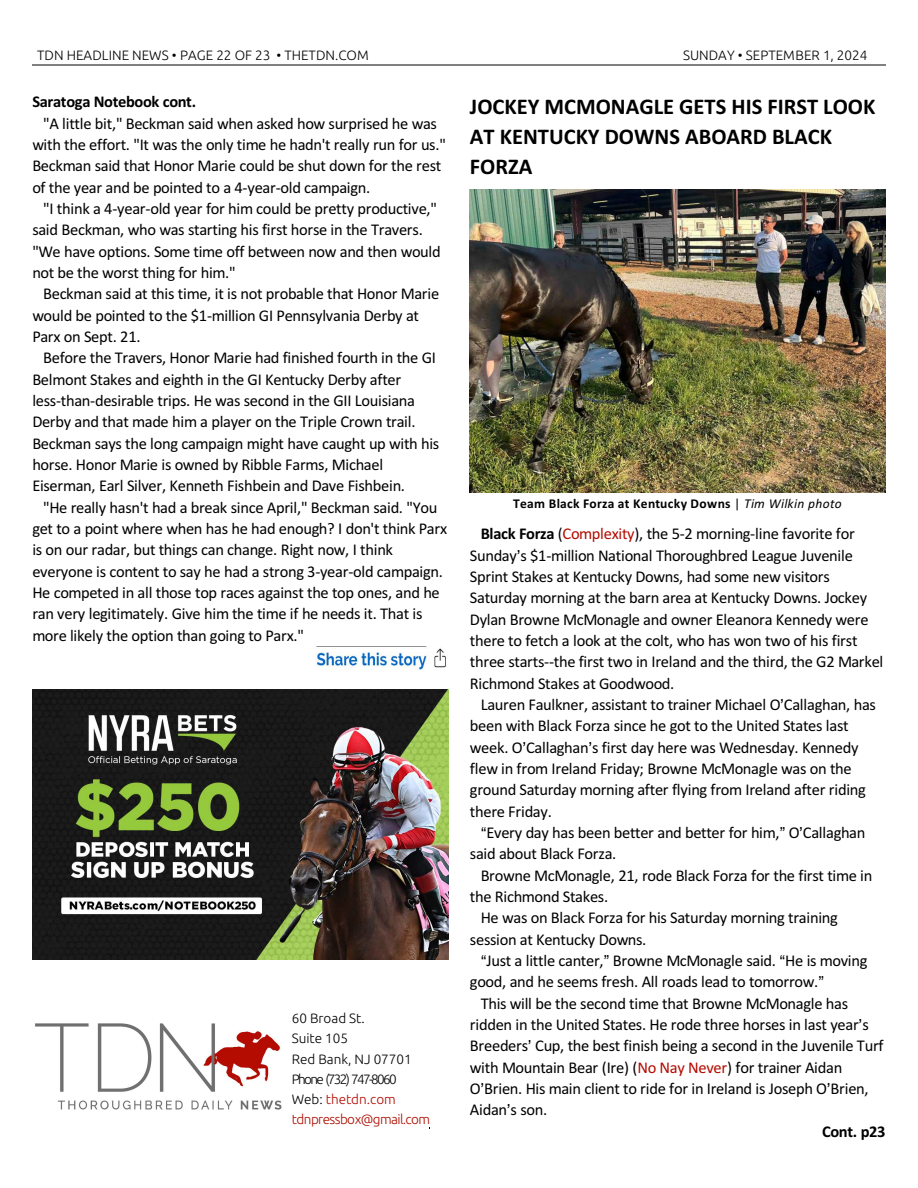
<style>
.page{position:relative;width:918px;height:1188px;background:#fff}
.page>*{position:absolute;margin:0;border:0;box-sizing:border-box;transform-origin:0 0}
.t1{font:700 22.5px/30.3px "Calibri";color:#000}
.t2{font:16.5px/21.3px "Calibri";letter-spacing:-.02em;color:#000}
.t3{font:700 16.5px "Calibri";letter-spacing:-.025em;color:#000}
.t4{font:300 13.5px/20.2px "Ubuntu";color:#000}
.t5{font:700 13.5px "Calibri";letter-spacing:.025em;color:#000}
.s1{color:#b30a00}
.s2{color:#ab0d00}
.s3{font-weight:400}
.s4{font-weight:400;font-style:italic}
.s5{font-weight:700}
.s6{color:#b30b00}
</style>
<div class="page">
<hr style="left:32px;top:64px;width:853px;height:1px;background:#808080">
<img style="left:32px;top:689px;width:416px;height:271px">
<img style="left:470px;top:190px;width:416px;height:302px">
<img style="left:315px;top:648px;width:131px;height:22px">
<img style="left:35px;top:1023px;width:247px;height:87px">
<p class="t4" style="left:37px;top:46px;width:333px">TDN HEADLINE NEWS • PAGE 22 OF 23 • THETDN.COM</p>
<p class="t4" style="left:683px;top:46px;width:186px">SUNDAY • SEPTEMBER 1, 2024</p>
<p class="t3" style="left:32px;top:95px;width:165px">Saratoga Notebook cont.</p>
<p class="t2" style="left:32px;top:114px;width:415px;text-indent:11px">"A little bit," Beckman said when asked how surprised he was with the effort. "It was the only time he hadn't really run for us." Beckman said that Honor Marie could be shut down for the rest of the year and be pointed to a 4-year-old campaign.</p>
<p class="t2" style="left:32px;top:199px;width:410px;text-indent:11px">"I think a 4-year-old year for him could be pretty productive," said Beckman, who was starting his first horse in the Travers. "We have options. Some time off between now and then would not be the worst thing for him."</p>
<p class="t2" style="left:32px;top:285px;width:408px;text-indent:11px">Beckman said at this time, it is not probable that Honor Marie would be pointed to the $1-million GI Pennsylvania Derby at<br>Parx on Sept. 21.</p>
<p class="t2" style="left:32px;top:349px;width:409px;text-indent:11px">Before the Travers, Honor Marie had finished fourth in the GI Belmont Stakes and eighth in the GI Kentucky Derby after less-than-desirable trips. He was second in the GII Louisiana Derby and that made him a player on the Triple Crown trail.<br>Beckman says the long campaign might have caught up with his horse. Honor Marie is owned by Ribble Farms, Michael Eiserman, Earl Silver, Kenneth Fishbein and Dave Fishbein.</p>
<p class="t2" style="left:32px;top:498px;width:416px;text-indent:11px">"He really hasn't had a break since April," Beckman said. "You get to a point where when has he had enough? I don't think Parx is on our radar, but things can change. Right now, I think everyone is content to say he had a strong 3-year-old campaign.<br>He competed in all those top races against the top ones, and he ran very legitimately. Give him the time if he needs it. That is more likely the option than going to Parx."</p>
<p class="t4" style="left:292px;top:1009px;width:140px">60 Broad St.<br>Suite 105<br>Red Bank, NJ 07701<br>Phone (732) 747-8060<br>Web: <span class="s1">thetdn.com </span><span class="s2">tdnpressbox@gmail.com</span></p>
<h1 class="t1" style="left:470px;top:93px;width:407px">JOCKEY MCMONAGLE GETS HIS FIRST LOOK<br>AT KENTUCKY DOWNS ABOARD BLACK<br>FORZA</h1>
<p class="t5" style="left:513px;top:497px;width:330px">Team Black Forza at Kentucky Downs <span class="s3">|</span> <span class="s4">Tim Wilkin photo</span></p>
<p class="t2" style="left:470px;top:525px;width:415px;text-indent:11px"><span class="s5">Black Forza</span> (<span class="s6">Complexity</span>), the 5-2 morning-line favorite for Sunday s $1-million National Thoroughbred League Juvenile Sprint Stakes at Kentucky Downs, had some new visitors Saturday morning at the barn area at Kentucky Downs. Jockey Dylan Browne McMonagle and owner Eleanora Kennedy were there to fetch a look at the colt, who has won two of his first three starts--the first two in Ireland and the third, the G2 Markel Richmond Stakes at Goodwood.</p>
<p class="t2" style="left:470px;top:695px;width:408px;text-indent:11px">Lauren Faulkner, assistant to trainer Michael O Callaghan, has been with Black Forza since he got to the United States last week. O Callaghan s first day here was Wednesday. Kennedy flew in from Ireland Friday; Browne McMonagle was on the ground Saturday morning after flying from Ireland after riding there Friday.</p>
<p class="t2" style="left:470px;top:823px;width:397px;text-indent:16px">Every day has been better and better for him, O Callaghan said about Black Forza.</p>
<p class="t2" style="left:481px;top:866px;width:393px">Browne McMonagle, 21, rode Black Forza for the first time in</p>
<p class="t2" style="left:470px;top:887px;width:140px">the Richmond Stakes.</p>
<p class="t2" style="left:481px;top:909px;width:359px">He was on Black Forza for his Saturday morning training</p>
<p class="t2" style="left:470px;top:930px;width:178px">session at Kentucky Downs.</p>
<p class="t2" style="left:486px;top:951px;width:383px">Just a little canter, Browne McMonagle said. He is moving</p>
<p class="t2" style="left:470px;top:973px;width:350px">good, and he seems fresh. All roads lead to tomorrow.</p>
<p class="t2" style="left:481px;top:994px;width:369px">This will be the second time that Browne McMonagle has</p>
<p class="t2" style="left:470px;top:1015px;width:400px">ridden in the United States. He rode three horses in last year s</p>
<p class="t2" style="left:470px;top:1037px;width:415px">Breeders Cup, the best finish being a second in the Juvenile Turf</p>
<p class="t2" style="left:470px;top:1058px;width:374px">with Mountain Bear (Ire) (<span class="s6">No Nay Never</span>) for trainer Aidan</p>
<p class="t2" style="left:470px;top:1079px;width:400px">O Brien. His main client to ride for in Ireland is Joseph O Brien,</p>
<p class="t2" style="left:470px;top:1101px;width:79px">Aidan s son.</p>
<p class="t3" style="left:822px;top:1124px;width:65px">Cont. p23</p>
</div>
